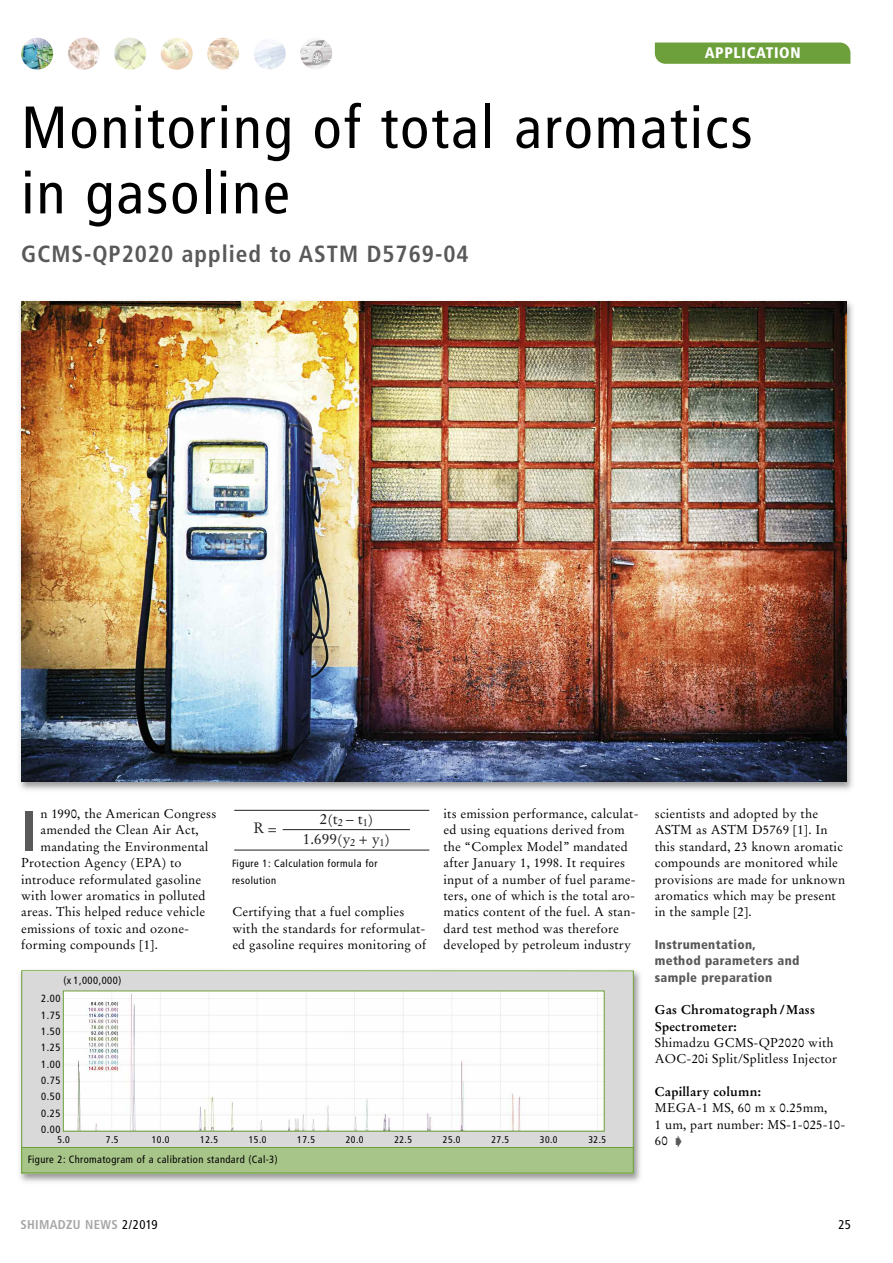
<style>
.page{position:relative;width:893px;height:1263px;background:#fff}
.page>*{position:absolute;margin:0;border:0;box-sizing:border-box;transform-origin:0 0}
.t1{font:condensed 59.4px/65.4px "Frutiger LT";letter-spacing:.04em;color:#000}
.t2{font:700 condensed 56.85px "Frutiger LT";color:#595959}
.t3{font:700 condensed 23.4px "Frutiger LT";letter-spacing:.04em;color:#595959}
.t4{font:900 condensed 15.3px "Frutiger LT";letter-spacing:.04em;color:#fff}
.t5{font:15px/20.2px "Stempel Garamond LT";color:#231f20;text-align:center}
.t6{font:12.75px/16.4px "Stempel Garamond LT";letter-spacing:.015em;color:#000}
.t7{font:900 condensed 12.75px/16.4px "Frutiger LT";letter-spacing:.025em;color:#595959}
.t8{font:700 12.75px/16.4px "Stempel Garamond LT";letter-spacing:.015em;color:#000}
.t9{font:700 condensed 12.75px "Frutiger LT";letter-spacing:.025em;color:#a6a6a6}
.t10{font:condensed 12.75px "Frutiger LT";color:#000}
.t11{font:condensed 10.5px/16.4px "Frutiger LT";letter-spacing:.05em;color:#000}
.t12{font:condensed 9.75px "Frutiger LT";letter-spacing:.05em;color:#000}
.s1{font-style:italic}
.s2{font-size:13.5px}
.s3{font-weight:400;color:#000}
</style>
<div class="page">
<img style="left:19px;top:301px;width:834px;height:489px">
<img style="left:21px;top:301px;width:825px;height:480px">
<img style="left:19px;top:970px;width:622px;height:212px">
<div style="left:21px;top:972px;width:613px;height:185px;background:#d9d9d9"></div>
<img style="left:65px;top:992px;width:538px;height:137px">
<div style="left:21px;top:1147px;width:613px;height:26px;background:#a8c589"></div>
<hr style="left:21px;top:1147px;width:613px;height:1px;background:#6d9f3a">
<div style="left:21px;top:970px;width:613px;height:203px;border:1px solid #6d9f3a"></div>
<img style="left:68px;top:38px;width:32px;height:32px;border-radius:50%">
<img style="left:21px;top:38px;width:32px;height:32px;border-radius:50%">
<img style="left:161px;top:38px;width:32px;height:32px;border-radius:50%">
<img style="left:207px;top:38px;width:32px;height:32px;border-radius:50%">
<img style="left:114px;top:38px;width:32px;height:32px;border-radius:50%">
<img style="left:254px;top:38px;width:32px;height:32px;border-radius:50%">
<img style="left:300px;top:38px;width:32px;height:32px;border-radius:50%">
<hr style="left:234px;top:850px;width:195px;height:1px;background:#231f20">
<hr style="left:234px;top:810px;width:195px;height:1px;background:#231f20">
<hr style="left:283px;top:829px;width:127px;height:1px;background:#231f20">
<div style="left:655px;top:43px;width:195px;height:21px;background:#6d9f3a"></div>
<p class="t4" style="left:705px;top:47px;width:97px">APPLICATION</p>
<h1 class="t1" style="left:21px;top:99px;width:733px">Monitoring of total aromatics in gasoline</h1>
<h3 class="t3" style="left:21px;top:245px;width:449px">GCMS-QP2020 applied to ASTM D5769-04</h3>
<h2 class="t2" style="left:21px;top:808px;width:17px">I</h2>
<p class="t6" style="left:41px;top:807px;width:177px">n 1990, the American Congress</p>
<p class="t6" style="left:41px;top:823px;width:159px">amended the Clean Air Act,</p>
<p class="t6" style="left:41px;top:839px;width:169px">mandating the Environmental</p>
<p class="t6" style="left:21px;top:856px;width:162px">Protection Agency (EPA) to</p>
<p class="t6" style="left:21px;top:872px;width:181px">introduce reformulated gasoline</p>
<p class="t6" style="left:21px;top:888px;width:186px">with lower aromatics in polluted</p>
<p class="t6" style="left:21px;top:905px;width:186px">areas. This helped reduce vehicle</p>
<p class="t6" style="left:21px;top:921px;width:170px">emissions of toxic and ozone-</p>
<p class="t6" style="left:21px;top:937px;width:138px">forming compounds [1].</p>
<p class="t11" style="left:63px;top:973px;width:59px">(x 1,000,000)</p>
<p class="t11" style="left:41px;top:991px;width:21px">2.00</p>
<p class="t11" style="left:41px;top:1007px;width:21px">1.75</p>
<p class="t11" style="left:41px;top:1024px;width:21px">1.50</p>
<p class="t11" style="left:41px;top:1040px;width:21px">1.25</p>
<p class="t11" style="left:41px;top:1057px;width:21px">1.00</p>
<p class="t11" style="left:41px;top:1073px;width:21px">0.75</p>
<p class="t11" style="left:41px;top:1089px;width:21px">0.50</p>
<p class="t11" style="left:41px;top:1106px;width:21px">0.25</p>
<p class="t11" style="left:41px;top:1122px;width:21px">0.00</p>
<p class="t5" style="left:254px;top:819px;width:25px">R<span class="s1">=</span></p>
<p class="t5" style="left:303px;top:810px;width:88px">2<span class="s2">(</span>t<sub>2</sub> – t<sub>1</sub><span class="s2">)<br></span>1.699<span class="s2">(</span>y<sub>2</sub> + y<sub>1</sub><span class="s2">)</span></p>
<p class="t11" style="left:232px;top:856px;width:147px">Figure 1: Calculation formula for resolution</p>
<p class="t6" style="left:232px;top:905px;width:195px">Certifying that a fuel complies with the standards for reformulat&shy;ed gasoline requires monitoring of</p>
<p class="t6" style="left:443px;top:807px;width:197px">its emission performance, calculat&shy;ed using equations derived from the “Complex Model” mandated after January 1, 1998. It requires input of a number of fuel parame&shy;ters, one of which is the total aro&shy;matics content of the fuel. A stan&shy;dard test method was therefore developed by petroleum industry</p>
<p class="t12" style="left:57px;top:1136px;width:14px">5.0</p>
<p class="t12" style="left:106px;top:1136px;width:14px">7.5</p>
<p class="t12" style="left:152px;top:1136px;width:19px">10.0</p>
<p class="t12" style="left:200px;top:1136px;width:19px">12.5</p>
<p class="t12" style="left:249px;top:1136px;width:19px">15.0</p>
<p class="t12" style="left:297px;top:1136px;width:19px">17.5</p>
<p class="t12" style="left:346px;top:1136px;width:19px">20.0</p>
<p class="t12" style="left:394px;top:1136px;width:19px">22.5</p>
<p class="t12" style="left:443px;top:1136px;width:19px">25.0</p>
<p class="t12" style="left:491px;top:1136px;width:19px">27.5</p>
<p class="t12" style="left:540px;top:1136px;width:19px">30.0</p>
<p class="t12" style="left:588px;top:1136px;width:19px">32.5</p>
<p class="t11" style="left:28px;top:1152px;width:251px">Figure 2: Chromatogram of a calibration standard (Cal-3)</p>
<p class="t6" style="left:655px;top:807px;width:192px">scientists and adopted by the<br>ASTM as ASTM D5769 [1]. In this standard, 23 known aromatic compounds are monitored while provisions are made for unknown aromatics which may be present in the sample [2].</p>
<p class="t7" style="left:655px;top:937px;width:146px">Instrumentation, method parameters and sample preparation</p>
<p class="t8" style="left:655px;top:1003px;width:162px">Gas Chromatograph/Mass<br>Spectrometer:</p>
<p class="t6" style="left:655px;top:1035px;width:184px">Shimadzu GCMS-QP2020 with<br>AOC-20i Split/Splitless Injector</p>
<p class="t8" style="left:655px;top:1084px;width:108px">Capillary column:</p>
<p class="t6" style="left:655px;top:1101px;width:192px">MEGA-1 MS, 60 m x 0.25mm,<br>1 um, part number: MS-1-025-10-<br>60</p>
<p class="t9" style="left:20px;top:1220px;width:139px">SHIMADZU NEWS <span class="s3">2/2019</span></p>
<p class="t10" style="left:838px;top:1220px;width:14px">25</p>
</div>
